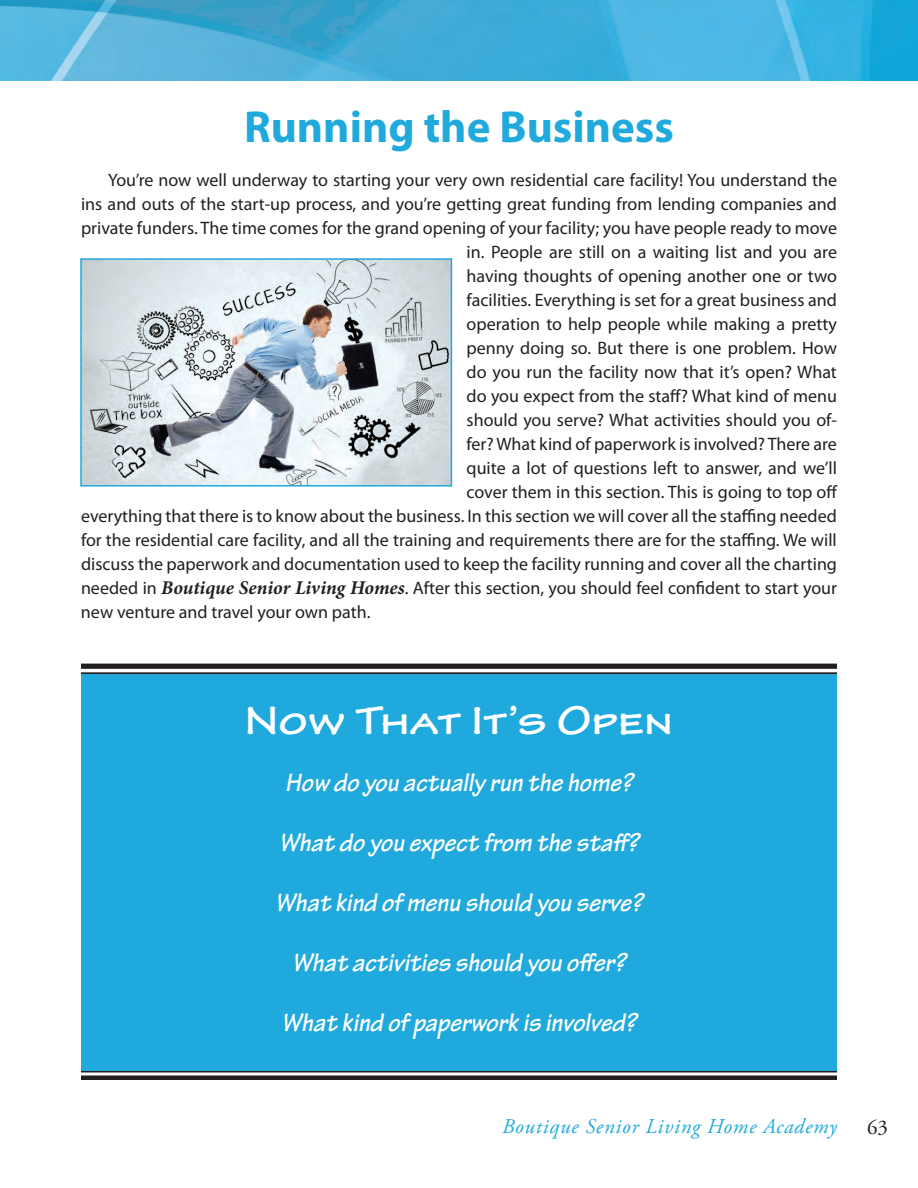
<style>
.page{position:relative;width:918px;height:1188px;background:#fff}
.page>*{position:absolute;margin:0;border:0;box-sizing:border-box;transform-origin:0 0}
.Chapter_title{font:700 45px "Myriad Pro";color:#1fa9dd}
.t1{font:700 expanded 42px "Tekton Pro";color:#fff}
.t2{font:italic 700 27px "Tekton Pro";color:#fff}
.t3{font:italic 21px "Adobe Garamond Pro";letter-spacing:.04em;color:#1fa9dd}
.t4{font:21px "Adobe Garamond Pro";color:#231f20}
.Body_Paragraph{font:18px "Myriad Pro";color:#231f20}
.s1{font-family:"Minion Pro";font-weight:700;font-style:italic;font-size:19.5px}
</style>
<div class="page">
<img style="left:0;top:0;width:918px;height:81px">
<div style="left:81px;top:671px;width:756px;height:401px;background:#1fa9dd"></div>
<svg style="left:81px;top:1075px;width:756px;height:1px"></svg>
<hr style="left:81px;top:1071px;width:756px;height:2px;background:#231f20">
<hr style="left:81px;top:1076px;width:756px;height:4px;background:#231f20">
<div style="left:81px;top:664px;width:756px;height:10px;background:#fff"></div>
<div style="left:81px;top:664px;width:756px;height:5px;background:#231f20"></div>
<hr style="left:81px;top:672px;width:756px;height:2px;background:#231f20">
<img style="left:83px;top:261px;width:366px;height:223px">
<div style="left:80px;top:258px;width:372px;height:229px;border:2px solid #1fa9dd"></div>
<p class="Chapter_title" style="left:244px;top:97px;width:431px">Running the Business</p>
<p class="Body_Paragraph" style="left:108px;top:169px;width:731px">You’re now well underway to starting your very own residential care facility! You understand the</p>
<p class="Body_Paragraph" style="left:81px;top:193px;width:758px">ins and outs of the start-up process, and you’re getting great funding from lending companies and</p>
<p class="Body_Paragraph" style="left:81px;top:217px;width:758px">private funders. The time comes for the grand opening of your facility; you have people ready to move</p>
<p class="Body_Paragraph" style="left:467px;top:241px;width:372px">in. People are still on a waiting list and you are</p>
<p class="Body_Paragraph" style="left:467px;top:265px;width:372px">having thoughts of opening another one or two</p>
<p class="Body_Paragraph" style="left:467px;top:289px;width:372px">facilities. Everything is set for a great business and</p>
<p class="Body_Paragraph" style="left:467px;top:313px;width:372px">operation to help people while making a pretty</p>
<p class="Body_Paragraph" style="left:467px;top:337px;width:372px">penny doing so. But there is one problem. How</p>
<p class="Body_Paragraph" style="left:467px;top:361px;width:372px">do you run the facility now that it’s open? What</p>
<p class="Body_Paragraph" style="left:467px;top:385px;width:372px">do you expect from the staff? What kind of menu</p>
<p class="Body_Paragraph" style="left:467px;top:409px;width:372px">should you serve? What activities should you of-</p>
<p class="Body_Paragraph" style="left:467px;top:433px;width:372px">fer? What kind of paperwork is involved? There are</p>
<p class="Body_Paragraph" style="left:467px;top:457px;width:372px">quite a lot of questions left to answer, and we’ll</p>
<p class="Body_Paragraph" style="left:467px;top:481px;width:373px">cover them in this section. This is going to top off</p>
<p class="Body_Paragraph" style="left:81px;top:505px;width:757px">everything that there is to know about the business. In this section we will cover all the staffing needed</p>
<p class="Body_Paragraph" style="left:81px;top:529px;width:757px">for the residential care facility, and all the training and requirements there are for the staffing. We will</p>
<p class="Body_Paragraph" style="left:81px;top:553px;width:758px">discuss the paperwork and documentation used to keep the facility running and cover all the charting</p>
<p class="Body_Paragraph" style="left:81px;top:577px;width:758px">needed in <span class="s1">Boutique Senior Living Homes</span>. After this section, you should feel confident to start your</p>
<p class="Body_Paragraph" style="left:81px;top:601px;width:291px">new venture and travel your own path.</p>
<p class="t1" style="left:245px;top:696px;width:430px">Now That It’s Open</p>
<p class="t2" style="left:285px;top:767px;width:349px">How do you actually run the home?</p>
<p class="t2" style="left:279px;top:827px;width:361px">What do you expect from the staff?</p>
<p class="t2" style="left:275px;top:887px;width:369px">What kind of menu should you serve?</p>
<p class="t2" style="left:292px;top:947px;width:335px">What activities should you offer?</p>
<p class="t2" style="left:282px;top:1007px;width:356px">What kind of paperwork is involved?</p>
<p class="t3" style="left:502px;top:1114px;width:336px">Boutique Senior Living Home Academy</p>
<p class="t4" style="left:867px;top:1115px;width:22px">63</p>
</div>
